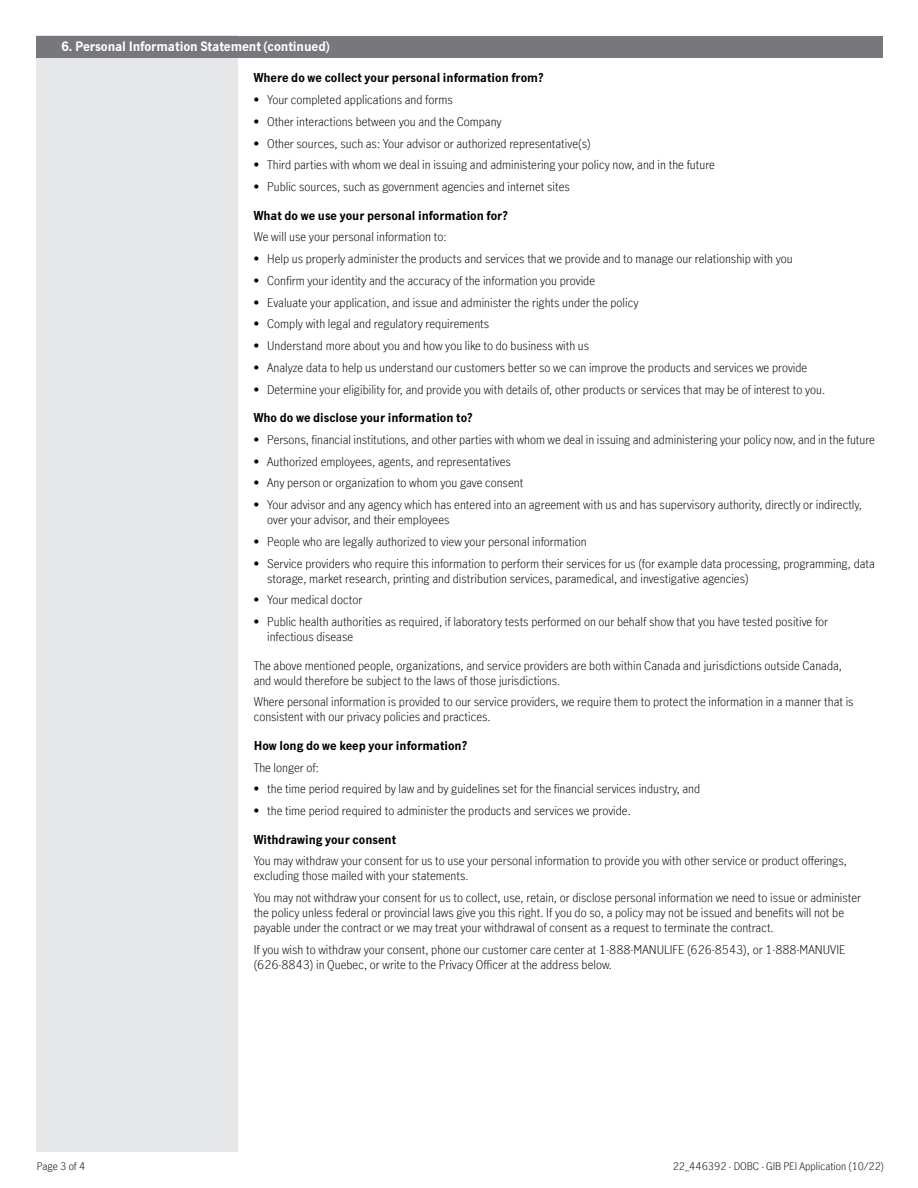
<style>
.page{position:relative;width:918px;height:1188px;background:#fff}
.page>*{position:absolute;margin:0;border:0;box-sizing:border-box;transform-origin:0 0}
.t1{font:700 12.75px "Manulife JH Sans Optimized";letter-spacing:-.01em;color:#fff}
.t2{font:300 12px/15px "Manulife JH Sans Optimized";color:#000}
.t3{font:700 12px "Manulife JH Sans Optimized";color:#000}
.t4{font:300 10.5px "Manulife JH Sans Optimized";color:#000}
</style>
<div class="page">
<div style="left:36px;top:36px;width:202px;height:1116px;background:#e6e7e8"></div>
<div style="left:36px;top:36px;width:847px;height:22px;background:#77787b"></div>
<p class="t1" style="left:62px;top:38px;width:270px">6. Personal Information Statement (continued)</p>
<p class="t3" style="left:254px;top:70px;width:291px">Where do we collect your personal information from?</p>
<p class="t2" style="left:254px;top:92px;width:201px">• Your completed applications and forms</p>
<p class="t2" style="left:254px;top:113px;width:249px">• Other interactions between you and the Company</p>
<p class="t2" style="left:254px;top:135px;width:338px">• Other sources, such as: Your advisor or authorized representative(s)</p>
<p class="t2" style="left:254px;top:157px;width:463px">• Third parties with whom we deal in issuing and administering your policy now, and in the future</p>
<p class="t2" style="left:254px;top:179px;width:318px">• Public sources, such as government agencies and internet sites</p>
<p class="t3" style="left:254px;top:207px;width:256px">What do we use your personal information for?</p>
<p class="t2" style="left:254px;top:229px;width:194px">We will use your personal information to:</p>
<p class="t2" style="left:254px;top:251px;width:541px">• Help us properly administer the products and services that we provide and to manage our relationship with you</p>
<p class="t2" style="left:254px;top:272px;width:343px">• Confirm your identity and the accuracy of the information you provide</p>
<p class="t2" style="left:254px;top:294px;width:386px">• Evaluate your application, and issue and administer the rights under the policy</p>
<p class="t2" style="left:254px;top:316px;width:237px">• Comply with legal and regulatory requirements</p>
<p class="t2" style="left:254px;top:338px;width:337px">• Understand more about you and how you like to do business with us</p>
<p class="t2" style="left:254px;top:359px;width:555px">• Analyze data to help us understand our customers better so we can improve the products and services we provide</p>
<p class="t2" style="left:254px;top:381px;width:573px">• Determine your eligibility for, and provide you with details of, other products or services that may be of interest to you.</p>
<p class="t3" style="left:254px;top:409px;width:221px">Who do we disclose your information to?</p>
<p class="t2" style="left:254px;top:431px;width:623px">• Persons, financial institutions, and other parties with whom we deal in issuing and administering your policy now, and in the future</p>
<p class="t2" style="left:254px;top:453px;width:259px">• Authorized employees, agents, and representatives</p>
<p class="t2" style="left:254px;top:475px;width:271px">• Any person or organization to whom you gave consent</p>
<p class="t2" style="left:267px;top:497px;width:596px;text-indent:-14px">• Your advisor and any agency which has entered into an agreement with us and has supervisory authority, directly or indirectly, over your advisor, and their employees</p>
<p class="t2" style="left:254px;top:533px;width:335px">• People who are legally authorized to view your personal information</p>
<p class="t2" style="left:267px;top:555px;width:609px;text-indent:-14px">• Service providers who require this information to perform their services for us (for example data processing, programming, data storage, market research, printing and distribution services, paramedical, and investigative agencies)</p>
<p class="t2" style="left:254px;top:592px;width:110px">• Your medical doctor</p>
<p class="t2" style="left:267px;top:614px;width:563px;text-indent:-14px">• Public health authorities as required, if laboratory tests performed on our behalf show that you have tested positive for infectious disease</p>
<p class="t2" style="left:254px;top:657px;width:590px">The above mentioned people, organizations, and service providers are both within Canada and jurisdictions outside Canada, and would therefore be subject to the laws of those jurisdictions.</p>
<p class="t2" style="left:254px;top:694px;width:602px">Where personal information is provided to our service providers, we require them to protect the information in a manner that is consistent with our privacy policies and practices.</p>
<p class="t3" style="left:254px;top:737px;width:215px">How long do we keep your information?</p>
<p class="t2" style="left:254px;top:759px;width:67px">The longer of:</p>
<p class="t2" style="left:254px;top:781px;width:448px">• the time period required by law and by guidelines set for the financial services industry, and</p>
<p class="t2" style="left:254px;top:803px;width:379px">• the time period required to administer the products and services we provide.</p>
<p class="t3" style="left:254px;top:831px;width:144px">Withdrawing your consent</p>
<p class="t2" style="left:254px;top:853px;width:595px">You may withdraw your consent for us to use your personal information to provide you with other service or product offerings, excluding those mailed with your statements.</p>
<p class="t2" style="left:254px;top:890px;width:609px">You may not withdraw your consent for us to collect, use, retain, or disclose personal information we need to issue or administer the policy unless federal or provincial laws give you this right. If you do so, a policy may not be issued and benefits will not be payable under the contract or we may treat your withdrawal of consent as a request to terminate the contract.</p>
<p class="t2" style="left:254px;top:941px;width:593px">If you wish to withdraw your consent, phone our customer care center at 1-888-MANULIFE (626-8543), or 1-888-MANUVIE (626-8843) in Quebec, or write to the Privacy Officer at the address below.</p>
<p class="t4" style="left:37px;top:1159px;width:50px">Page 3 of 4</p>
<p class="t4" style="left:673px;top:1159px;width:213px">22_446392 - DOBC - GIB PEI Application (10/22)</p>
</div>
